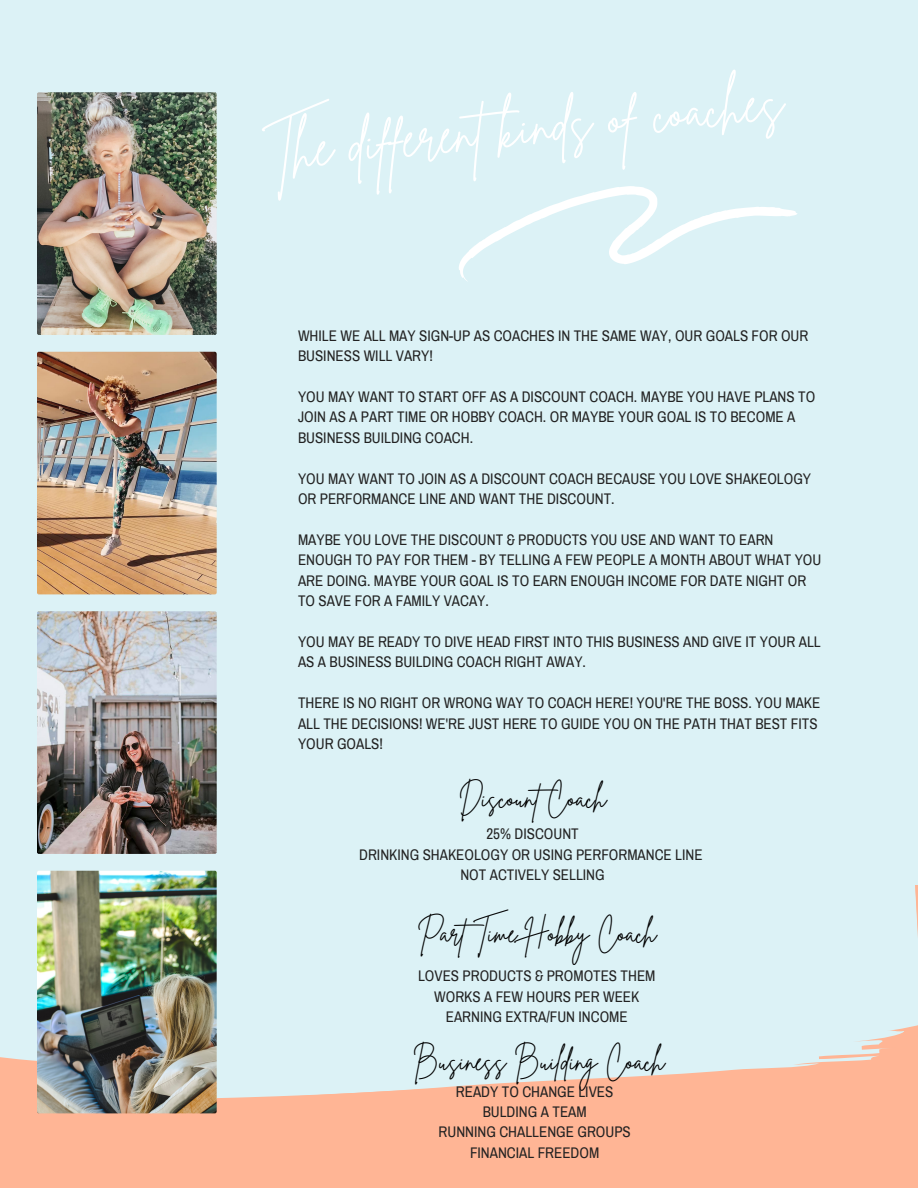
<style>
.page{position:relative;width:918px;height:1188px;background:#dcf2f6}
.page>*{position:absolute;margin:0;border:0;box-sizing:border-box;transform-origin:0 0}
.t1{font:54px "Brittany Signature";color:#fff}
.t2{font:27px "Brittany Signature";color:#000}
.t3{font:15px/20.4px "Archivo Narrow";color:#222}
</style>
<div class="page">
<div style="left:0;top:885px;width:918px;height:303px;background:#ffb595"></div>
<svg style="left:0;top:853px;width:918px;height:245px;fill:#dcf2f6"></svg>
<img style="left:37px;top:871px;width:180px;height:242px;border-radius:2px">
<img style="left:37px;top:611px;width:180px;height:243px;border-radius:2px">
<img style="left:37px;top:92px;width:180px;height:243px;border-radius:2px">
<img style="left:37px;top:352px;width:180px;height:242px;border-radius:2px">
<svg style="left:459px;top:186px;width:338px;height:95px"></svg>
<h1 class="t1" style="left:261px;top:118px;width:523px;rotate:-6deg">The dif erent kinds of coaches</h1>
<p class="t3" style="left:298px;top:325px;width:512px">WHILE WE ALL MAY SIGN-UP AS COACHES IN THE SAME WAY, OUR GOALS FOR OUR<br>BUSINESS WILL VARY!</p>
<p class="t3" style="left:298px;top:387px;width:519px">YOU MAY WANT TO START OFF AS A DISCOUNT COACH. MAYBE YOU HAVE PLANS TO<br>JOIN AS A PART TIME OR HOBBY COACH. OR MAYBE YOUR GOAL IS TO BECOME A<br>BUSINESS BUILDING COACH.</p>
<p class="t3" style="left:298px;top:468px;width:515px">YOU MAY WANT TO JOIN AS A DISCOUNT COACH BECAUSE YOU LOVE SHAKEOLOGY<br>OR PERFORMANCE LINE AND WANT THE DISCOUNT.</p>
<p class="t3" style="left:298px;top:530px;width:525px">MAYBE YOU LOVE THE DISCOUNT &amp; PRODUCTS YOU USE AND WANT TO EARN ENOUGH TO PAY FOR THEM - BY TELLING A FEW PEOPLE A MONTH ABOUT WHAT YOU ARE DOING. MAYBE YOUR GOAL IS TO EARN ENOUGH INCOME FOR DATE NIGHT OR TO SAVE FOR A FAMILY VACAY.</p>
<p class="t3" style="left:298px;top:632px;width:524px">YOU MAY BE READY TO DIVE HEAD FIRST INTO THIS BUSINESS AND GIVE IT YOUR ALL<br>AS A BUSINESS BUILDING COACH RIGHT AWAY.</p>
<p class="t3" style="left:298px;top:693px;width:524px">THERE IS NO RIGHT OR WRONG WAY TO COACH HERE! YOU'RE THE BOSS. YOU MAKE<br>ALL THE DECISIONS! WE'RE JUST HERE TO GUIDE YOU ON THE PATH THAT BEST FITS<br>YOUR GOALS!</p>
<h2 class="t2" style="left:459px;top:780px;width:149px">DiscountCoach</h2>
<p class="t3" style="left:359px;top:824px;width:345px;text-align:center">25% DISCOUNT<br>DRINKING SHAKEOLOGY OR USING PERFORMANCE LINE<br>NOT ACTIVELY SELLING</p>
<h2 class="t2" style="left:417px;top:916px;width:241px">PartTime Hobby Coach</h2>
<p class="t3" style="left:418px;top:966px;width:239px;text-align:center">LOVES PRODUCTS &amp; PROMOTES THEM<br>WORKS A FEW HOURS PER WEEK<br>EARNING EXTRA/FUN INCOME</p>
<h2 class="t2" style="left:413px;top:1044px;width:253px">Business Building Coach</h2>
<p class="t3" style="left:439px;top:1081px;width:194px;text-align:center">READY TO CHANGE LIVES<br>BULDING A TEAM<br>RUNNING CHALLENGE GROUPS<br>FINANCIAL FREEDOM</p>
</div>
